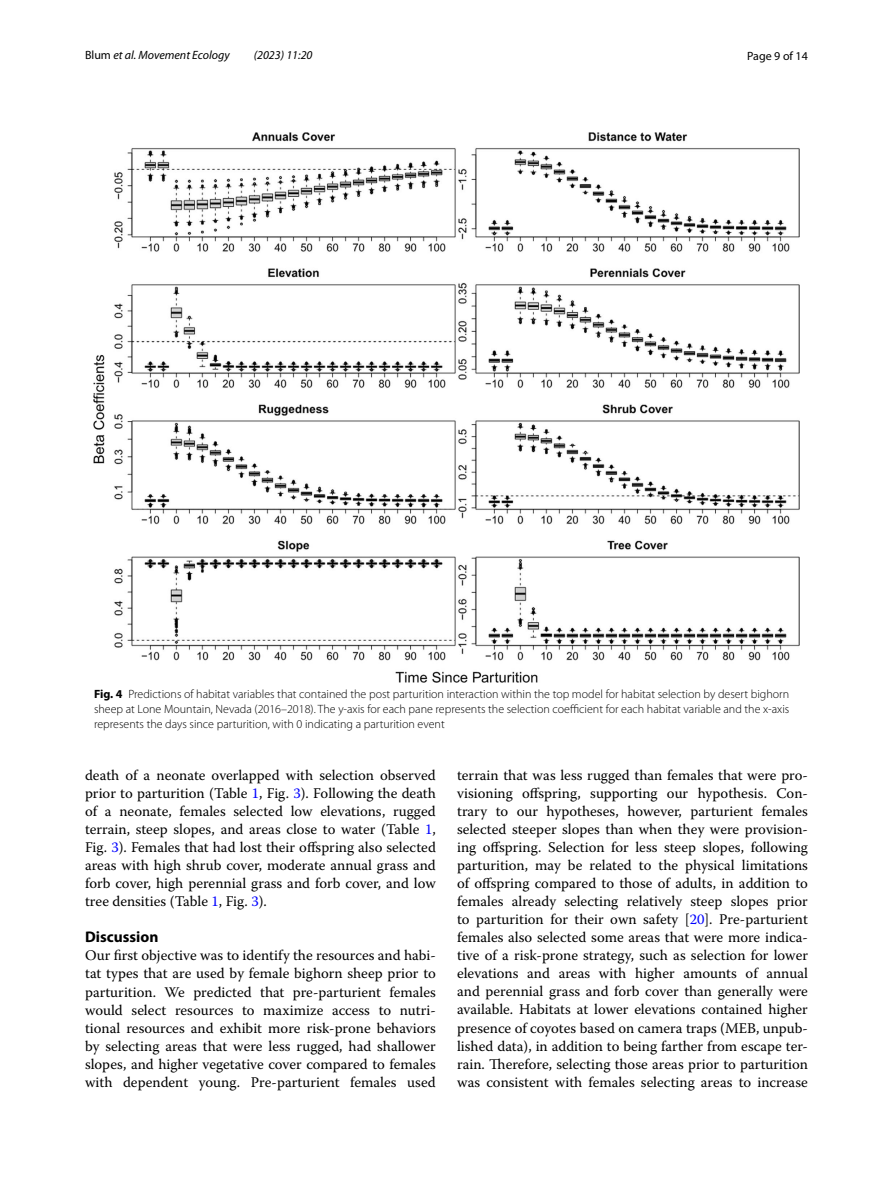
<style>
.page{position:relative;width:893px;height:1187px;background:#fff}
.page>*{position:absolute;margin:0;border:0;box-sizing:border-box;transform-origin:0 0}
.t1{font:700 15.45px "Myriad Pro";color:#000}
.t2{font:14.7px/18px "Warnock Pro";color:#000;text-align:justify}
.t3{font:300 12px/15px "Myriad Pro";color:#000;text-align:justify}
.t4{font:italic 12px "Myriad Pro";color:#000}
.t5{font:12px "Myriad Pro";color:#000}
.s1{font-style:normal}
.s2{font-weight:700}
.s3{color:#00f}
</style>
<div class="page">
<img style="left:94px;top:133px;width:705px;height:550px">
<p class="t4" style="left:85px;top:48px;width:146px"><span class="s1">Blum</span> et al. Movement Ecology</p>
<p class="t4" style="left:254px;top:48px;width:60px">(2023) 11:20</p>
<p class="t5" style="left:747px;top:48px;width:62px">Page 9 of 14</p>
<p class="t3" style="left:94px;top:686px;width:697px"><span class="s2">Fig. 4</span> Predictions of habitat variables that contained the post parturition interaction within the top model for habitat selection by desert bighorn sheep at Lone Mountain, Nevada (2016–2018). The y-axis for each pane represents the selection coefficient for each habitat variable and the x-axis represents the days since parturition, with 0 indicating a parturition event</p>
<p class="t2" style="left:85px;top:766px;width:352px">death of a neonate overlapped with selection observed prior to parturition (Table <span class="s3">1</span>, Fig. <span class="s3">3</span>). Following the death of a neonate, females selected low elevations, rugged terrain, steep slopes, and areas close to water (Table <span class="s3">1</span>, Fig. <span class="s3">3</span>). Females that had lost their offspring also selected areas with high shrub cover, moderate annual grass and forb cover, high perennial grass and forb cover, and low tree densities (Table <span class="s3">1</span>, Fig. <span class="s3">3</span>).</p>
<p class="t1" style="left:85px;top:927px;width:75px">Discussion</p>
<p class="t2" style="left:85px;top:946px;width:352px">Our first objective was to identify the resources and habi&shy;tat types that are used by female bighorn sheep prior to parturition. We predicted that pre-parturient females would select resources to maximize access to nutri&shy;tional resources and exhibit more risk-prone behaviors by selecting areas that were less rugged, had shallower slopes, and higher vegetative cover compared to females with dependent young. Pre-parturient females used</p>
<p class="t2" style="left:457px;top:766px;width:352px">terrain that was less rugged than females that were pro&shy;visioning offspring, supporting our hypothesis. Con&shy;trary to our hypotheses, however, parturient females selected steeper slopes than when they were provision&shy;ing offspring. Selection for less steep slopes, following parturition, may be related to the physical limitations of offspring compared to those of adults, in addition to females already selecting relatively steep slopes prior to parturition for their own safety [<span class="s3">20</span>]. Pre-parturient females also selected some areas that were more indica&shy;tive of a risk-prone strategy, such as selection for lower elevations and areas with higher amounts of annual and perennial grass and forb cover than generally were available. Habitats at lower elevations contained higher presence of coyotes based on camera traps (MEB, unpub&shy;lished data), in addition to being farther from escape ter&shy;rain. Therefore, selecting those areas prior to parturition was consistent with females selecting areas to increase</p>
</div>
